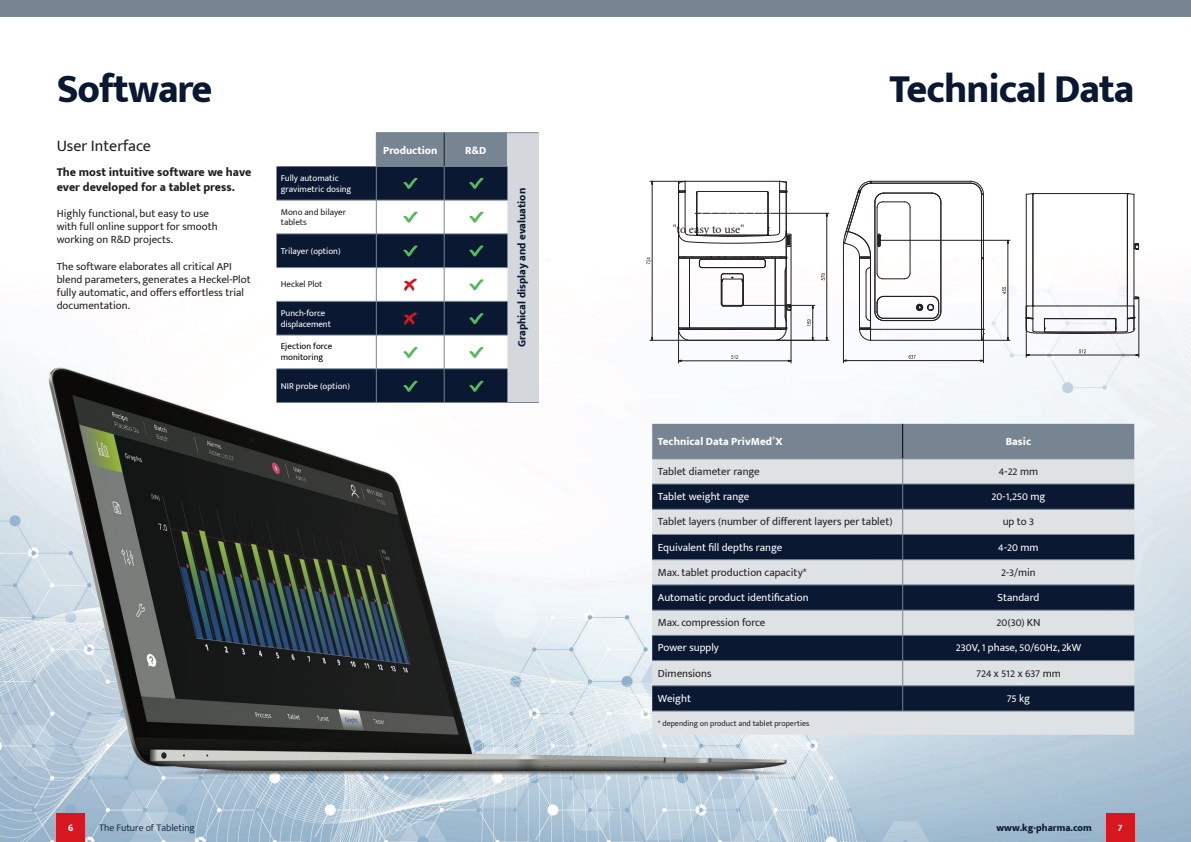
<style>
.page{position:relative;width:1191px;height:842px;background:#fff}
.page>*{position:absolute;margin:0;border:0;box-sizing:border-box;transform-origin:0 0}
.t1{font:800 40px "Mukta Mahee";letter-spacing:-.025em;color:#0a1832}
.t2{font:16px "Mukta Mahee";color:#231f20}
.t3{font:800 12px/14.4px "Mukta Mahee";color:#231f20}
.t4{font:12px "Minion Pro";letter-spacing:-.005em;color:#231f20}
.t5{font:11px/13.2px "Mukta Mahee";color:#231f20}
.t6{font:11px "Mukta Mahee";color:#fff}
.t7{font:800 11px "Mukta Mahee";color:#fff}
.t8{font:800 11px "Mukta Mahee";color:#0a1832}
.t9{font:300 10px "Mukta Mahee";color:#0a1832}
.t10{font:800 10px "Mukta Mahee";color:#0a1832}
.t11{font:800 10px "Mukta Mahee";color:#fff}
.t12{font:9px/10.8px "Mukta Mahee";color:#fff}
.t13{font:9px/10.8px "Mukta Mahee";color:#231f20}
.t14{font:9px/10.8px "Mukta Mahee";color:#000}
.t15{font:8px "Mukta Mahee";color:#231f20}
</style>
<div class="page">
<img style="left:0;top:133px;width:1191px;height:709px">
<div style="left:0;top:0;width:1191px;height:17px;background:#778492"></div>
<div style="left:57px;top:814px;width:28px;height:28px;background:#d7171f"></div>
<div style="left:1106px;top:814px;width:28px;height:28px;background:#d7171f"></div>
<div style="left:652px;top:712px;width:482px;height:23px;background:#dfe2e5"></div>
<hr style="left:652px;top:711px;width:250px;height:1px;background:#778492">
<hr style="left:902px;top:711px;width:116px;height:1px;background:#778492">
<hr style="left:1018px;top:711px;width:116px;height:1px;background:#778492">
<svg style="left:652px;top:424px;width:482px;height:287px"></svg>
<hr style="left:902px;top:484px;width:116px;height:1px;background:#778492">
<hr style="left:1018px;top:484px;width:116px;height:1px;background:#778492">
<hr style="left:902px;top:534px;width:116px;height:1px;background:#778492">
<hr style="left:1018px;top:534px;width:116px;height:1px;background:#778492">
<hr style="left:902px;top:585px;width:116px;height:1px;background:#778492">
<hr style="left:1018px;top:585px;width:116px;height:1px;background:#778492">
<hr style="left:902px;top:635px;width:116px;height:1px;background:#778492">
<hr style="left:1018px;top:635px;width:116px;height:1px;background:#778492">
<hr style="left:902px;top:686px;width:116px;height:1px;background:#778492">
<hr style="left:1018px;top:686px;width:116px;height:1px;background:#778492">
<div style="left:377px;top:133px;width:130px;height:33px;background:#778492"></div>
<div style="left:507px;top:133px;width:32px;height:269px;background:#d4d7dc"></div>
<div style="left:276px;top:166px;width:231px;height:236px;background:#0a1832"></div>
<hr style="left:376px;top:133px;width:1px;height:33px;background:#778492">
<hr style="left:376px;top:166px;width:1px;height:34px;background:#778492">
<hr style="left:444px;top:166px;width:1px;height:34px;background:#778492">
<hr style="left:376px;top:132px;width:68px;height:1px;background:#778492">
<hr style="left:444px;top:132px;width:63px;height:1px;background:#778492">
<hr style="left:507px;top:132px;width:32px;height:1px;background:#778492">
<hr style="left:376px;top:166px;width:68px;height:1px;background:#778492">
<hr style="left:444px;top:166px;width:63px;height:1px;background:#778492">
<hr style="left:276px;top:369px;width:100px;height:1px;background:#778492">
<hr style="left:376px;top:369px;width:1px;height:33px;background:#778492">
<hr style="left:444px;top:369px;width:1px;height:33px;background:#778492">
<hr style="left:376px;top:369px;width:68px;height:1px;background:#778492">
<hr style="left:444px;top:369px;width:63px;height:1px;background:#778492">
<hr style="left:276px;top:402px;width:100px;height:1px;background:#778492">
<hr style="left:376px;top:402px;width:68px;height:1px;background:#778492">
<hr style="left:444px;top:402px;width:63px;height:1px;background:#778492">
<hr style="left:507px;top:402px;width:32px;height:1px;background:#778492">
<hr style="left:444px;top:133px;width:1px;height:33px;background:#231f20">
<hr style="left:678px;top:192px;width:1px;height:40px;background:#231f20">
<hr style="left:786px;top:192px;width:1px;height:40px;background:#231f20">
<hr style="left:685px;top:192px;width:1px;height:39px;background:#231f20">
<hr style="left:779px;top:192px;width:1px;height:39px;background:#231f20">
<hr style="left:696px;top:192px;width:1px;height:42px;background:#231f20">
<hr style="left:768px;top:192px;width:1px;height:42px;background:#231f20">
<svg style="left:678px;top:181px;width:109px;height:13px"></svg>
<svg style="left:678px;top:227px;width:114px;height:114px"></svg>
<svg style="left:1026px;top:193px;width:113px;height:141px"></svg>
<svg style="left:731px;top:355px;width:7px;height:4px"></svg>
<hr style="left:681px;top:361px;width:107px;height:1px;background:#231f20">
<hr style="left:678px;top:330px;width:1px;height:33px;background:#231f20">
<hr style="left:791px;top:247px;width:1px;height:116px;background:#231f20">
<svg style="left:646px;top:257px;width:4px;height:7px"></svg>
<hr style="left:652px;top:184px;width:1px;height:154px;background:#231f20">
<hr style="left:650px;top:340px;width:39px;height:1px;background:#231f20">
<hr style="left:650px;top:181px;width:34px;height:1px;background:#231f20">
<svg style="left:807px;top:319px;width:4px;height:7px"></svg>
<hr style="left:812px;top:308px;width:1px;height:30px;background:#231f20">
<hr style="left:742px;top:305px;width:73px;height:1px;background:#231f20">
<svg style="left:908px;top:355px;width:7px;height:4px"></svg>
<hr style="left:846px;top:360px;width:134px;height:1px;background:#231f20">
<hr style="left:983px;top:330px;width:1px;height:33px;background:#231f20">
<hr style="left:843px;top:244px;width:1px;height:119px;background:#231f20">
<svg style="left:1079px;top:349px;width:7px;height:4px"></svg>
<hr style="left:1029px;top:355px;width:107px;height:1px;background:#231f20">
<hr style="left:1026px;top:307px;width:1px;height:50px;background:#231f20">
<hr style="left:1138px;top:299px;width:1px;height:58px;background:#231f20">
<svg style="left:843px;top:181px;width:167px;height:160px"></svg>
<hr style="left:881px;top:240px;width:129px;height:1px;background:#231f20">
<svg style="left:695px;top:213px;width:73px;height:1px"></svg>
<svg style="left:821px;top:273px;width:4px;height:7px"></svg>
<hr style="left:826px;top:216px;width:1px;height:122px;background:#231f20">
<hr style="left:770px;top:213px;width:59px;height:1px;background:#231f20">
<hr style="left:776px;top:340px;width:53px;height:1px;background:#231f20">
<svg style="left:469px;top:178px;width:14px;height:11px"></svg>
<svg style="left:469px;top:381px;width:14px;height:11px"></svg>
<svg style="left:403px;top:178px;width:15px;height:11px"></svg>
<svg style="left:403px;top:381px;width:15px;height:11px"></svg>
<svg style="left:276px;top:200px;width:231px;height:169px"></svg>
<h1 class="t1" style="left:57px;top:65px;width:157px">Software</h1>
<h1 class="t1" style="left:889px;top:65px;width:246px">Technical Data</h1>
<h2 class="t2" style="left:57px;top:136px;width:96px">User Interface</h2>
<p class="t3" style="left:57px;top:165px;width:196px">The most intuitive software we have ever developed for a tablet press.</p>
<p class="t5" style="left:57px;top:206px;width:162px">Highly functional, but easy to use with full online support for smooth working on R&amp;D projects.</p>
<p class="t5" style="left:57px;top:259px;width:195px">The software elaborates all critical API blend parameters, generates a Heckel-Plot fully automatic, and offers effortless trial documentation.</p>
<p class="t12" style="left:281px;top:172px;width:72px">Fully automatic gravimetric dosing</p>
<p class="t13" style="left:281px;top:206px;width:67px">Mono and bilayer tablets</p>
<p class="t12" style="left:281px;top:245px;width:61px">Trilayer (option)</p>
<p class="t13" style="left:281px;top:279px;width:43px">Heckel Plot</p>
<p class="t12" style="left:281px;top:307px;width:52px">Punch-force displacement</p>
<p class="t14" style="left:281px;top:341px;width:53px">Ejection force monitoring</p>
<p class="t12" style="left:281px;top:380px;width:71px">NIR probe (option)</p>
<p class="t7" style="left:383px;top:143px;width:56px">Production</p>
<p class="t7" style="left:465px;top:143px;width:23px">R&amp;D</p>
<p class="t8" style="left:515px;top:347px;width:161px;rotate:-90deg">Graphical display and evaluation</p>
<p class="t4" style="left:672px;top:222px;width:73px">"to easy to use"</p>
<p class="t7" style="left:658px;top:434px;width:126px">Technical Data PrivMed<sup>®</sup>X</p>
<p class="t7" style="left:1005px;top:434px;width:27px">Basic</p>
<p class="t5" style="left:658px;top:464px;width:103px">Tablet diameter range</p>
<p class="t5" style="left:998px;top:464px;width:41px">4-22 mm</p>
<p class="t6" style="left:658px;top:490px;width:93px">Tablet weight range</p>
<p class="t6" style="left:991px;top:490px;width:56px">20-1,250 mg</p>
<p class="t5" style="left:658px;top:515px;width:236px">Tablet layers (number of different layers per tablet)</p>
<p class="t5" style="left:1002px;top:515px;width:33px">up to 3</p>
<p class="t6" style="left:658px;top:540px;width:126px">Equivalent fill depths range</p>
<p class="t6" style="left:998px;top:540px;width:42px">4-20 mm</p>
<p class="t5" style="left:658px;top:565px;width:150px">Max. tablet production capacity*</p>
<p class="t5" style="left:1001px;top:565px;width:36px">2-3/min</p>
<p class="t6" style="left:658px;top:591px;width:152px">Automatic product identification</p>
<p class="t6" style="left:997px;top:591px;width:43px">Standard</p>
<p class="t5" style="left:658px;top:616px;width:109px">Max. compression force</p>
<p class="t5" style="left:996px;top:616px;width:46px">20(30) KN</p>
<p class="t6" style="left:658px;top:641px;width:63px">Power supply</p>
<p class="t6" style="left:955px;top:641px;width:127px">230V, 1 phase, 50/60Hz, 2kW</p>
<p class="t5" style="left:658px;top:666px;width:55px">Dimensions</p>
<p class="t5" style="left:976px;top:666px;width:86px">724 x 512 x 637 mm</p>
<p class="t6" style="left:658px;top:692px;width:35px">Weight</p>
<p class="t6" style="left:1006px;top:692px;width:25px">75 kg</p>
<p class="t15" style="left:658px;top:718px;width:153px">* depending on product and tablet properties</p>
<p class="t11" style="left:68px;top:822px;width:7px">6</p>
<p class="t9" style="left:99px;top:822px;width:97px">The Future of Tableting</p>
<p class="t10" style="left:996px;top:822px;width:97px">www.kg-pharma.com</p>
<p class="t11" style="left:1117px;top:822px;width:6px">7</p>
</div>
